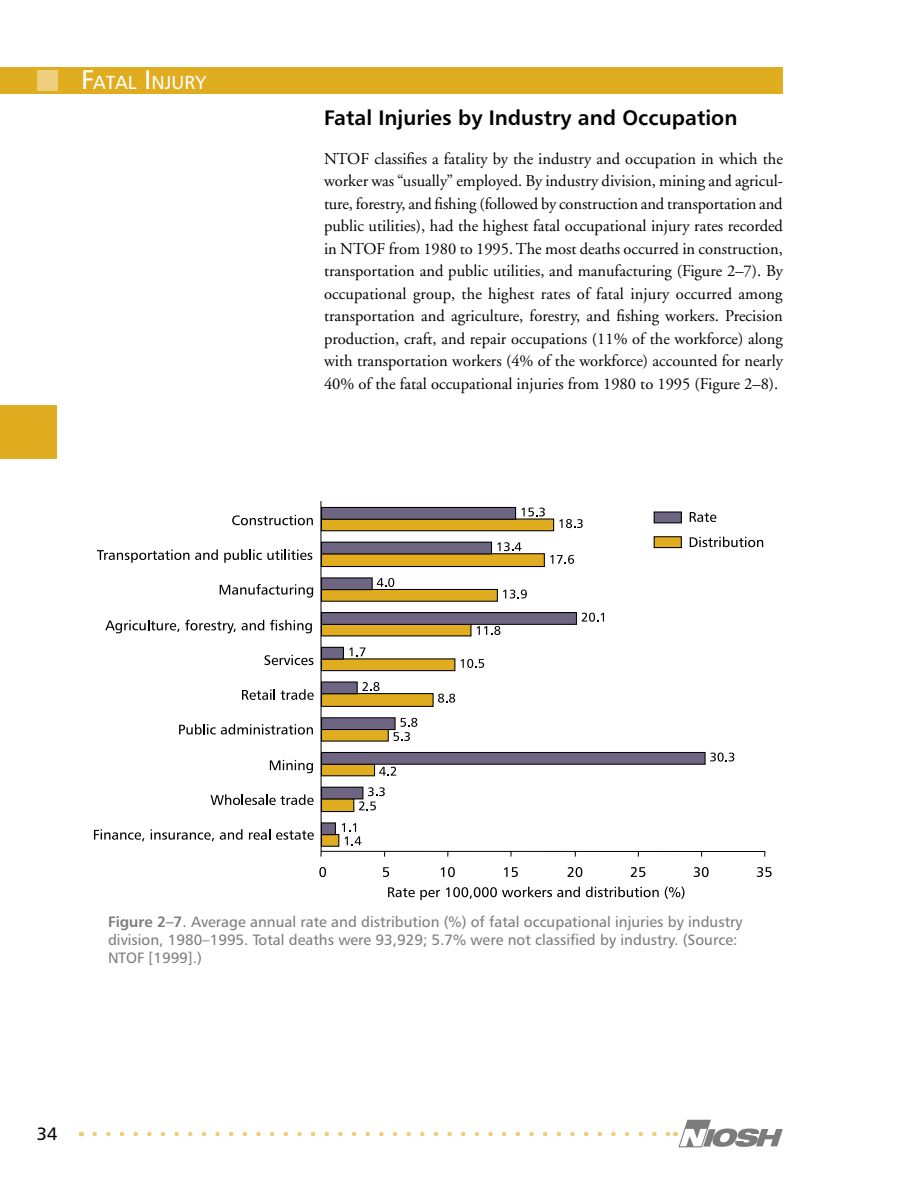
<style>
.page{position:relative;width:918px;height:1188px;background:#fff}
.page>*{position:absolute;margin:0;border:0;box-sizing:border-box;transform-origin:0 0}
.t1{font:21px "Humanist 777 BT Bold B";color:#000}
.t2{font:18.9px "Humanist 777 BT Roman B";color:#fff}
.t3{font:18px "Humanist 777 BT Roman B";color:#000}
.t4{font:16.5px/22.5px "Adobe Garamond";color:#000;text-align:justify}
.t5{font:15px/18px "Humanist 777 BT Roman B";color:#7c7c7c}
.s1{font-size:27px}
.s2{font-family:"Humanist 777 BT Bold B"}
</style>
<div class="page">
<div style="left:0;top:68px;width:783px;height:26px;background:#e0ad20"></div>
<div style="left:37px;top:71px;width:20px;height:20px;background:#edce7c"></div>
<div style="left:0;top:405px;width:57px;height:54px;background:#e0ad20"></div>
<svg style="left:81px;top:1120px;width:702px;height:27px"></svg>
<svg style="left:690px;top:512px;width:26px;height:10px"></svg>
<svg style="left:690px;top:537px;width:73px;height:10px"></svg>
<div style="left:654px;top:512px;width:27px;height:11px;background:#6d6581"></div>
<div style="left:654px;top:511px;width:28px;height:12px;border:1px solid #000"></div>
<div style="left:654px;top:537px;width:27px;height:11px;background:#e0ad20"></div>
<div style="left:654px;top:536px;width:28px;height:12px;border:1px solid #000"></div>
<div style="left:321px;top:835px;width:18px;height:11px;background:#e0ad20"></div>
<div style="left:321px;top:834px;width:18px;height:13px;border:1px solid #000"></div>
<div style="left:321px;top:799px;width:33px;height:13px;background:#e0ad20"></div>
<div style="left:321px;top:798px;width:33px;height:14px;border:1px solid #000"></div>
<div style="left:321px;top:764px;width:54px;height:12px;background:#e0ad20"></div>
<div style="left:321px;top:764px;width:54px;height:12px;border:1px solid #000"></div>
<div style="left:321px;top:729px;width:67px;height:12px;background:#e0ad20"></div>
<div style="left:321px;top:694px;width:112px;height:12px;background:#e0ad20"></div>
<div style="left:321px;top:693px;width:113px;height:14px;border:1px solid #000"></div>
<div style="left:321px;top:659px;width:134px;height:12px;background:#e0ad20"></div>
<div style="left:321px;top:658px;width:134px;height:13px;border:1px solid #000"></div>
<div style="left:321px;top:624px;width:150px;height:12px;background:#e0ad20"></div>
<div style="left:321px;top:589px;width:176px;height:12px;background:#e0ad20"></div>
<div style="left:321px;top:589px;width:177px;height:13px;border:1px solid #000"></div>
<div style="left:321px;top:554px;width:223px;height:13px;background:#e0ad20"></div>
<div style="left:321px;top:553px;width:224px;height:14px;border:1px solid #000"></div>
<div style="left:321px;top:519px;width:233px;height:12px;background:#e0ad20"></div>
<div style="left:321px;top:518px;width:233px;height:13px;border:1px solid #000"></div>
<div style="left:321px;top:823px;width:14px;height:12px;background:#6d6581"></div>
<div style="left:321px;top:822px;width:15px;height:13px;border:1px solid #000"></div>
<div style="left:321px;top:787px;width:42px;height:12px;background:#6d6581"></div>
<div style="left:321px;top:787px;width:42px;height:12px;border:1px solid #000"></div>
<div style="left:321px;top:752px;width:384px;height:12px;background:#6d6581"></div>
<div style="left:321px;top:752px;width:385px;height:13px;border:1px solid #000"></div>
<div style="left:321px;top:718px;width:74px;height:12px;background:#6d6581"></div>
<div style="left:321px;top:717px;width:75px;height:13px;border:1px solid #000"></div>
<div style="left:321px;top:682px;width:36px;height:12px;background:#6d6581"></div>
<div style="left:321px;top:681px;width:37px;height:13px;border:1px solid #000"></div>
<div style="left:321px;top:647px;width:22px;height:12px;background:#6d6581"></div>
<div style="left:321px;top:647px;width:23px;height:13px;border:1px solid #000"></div>
<div style="left:321px;top:613px;width:255px;height:11px;background:#6d6581"></div>
<div style="left:321px;top:612px;width:256px;height:13px;border:1px solid #000"></div>
<div style="left:321px;top:578px;width:51px;height:12px;background:#6d6581"></div>
<div style="left:321px;top:577px;width:52px;height:13px;border:1px solid #000"></div>
<div style="left:321px;top:542px;width:170px;height:12px;background:#6d6581"></div>
<div style="left:321px;top:542px;width:171px;height:12px;border:1px solid #000"></div>
<div style="left:321px;top:507px;width:195px;height:12px;background:#6d6581"></div>
<div style="left:321px;top:507px;width:195px;height:13px;border:1px solid #000"></div>
<hr style="left:321px;top:851px;width:444px;height:1px;background:#000">
<hr style="left:321px;top:501px;width:1px;height:350px;background:#000">
<svg style="left:379px;top:767px;width:17px;height:9px"></svg>
<svg style="left:438px;top:694px;width:17px;height:9px"></svg>
<svg style="left:460px;top:659px;width:24px;height:9px"></svg>
<svg style="left:477px;top:626px;width:23px;height:9px"></svg>
<svg style="left:503px;top:590px;width:24px;height:9px"></svg>
<svg style="left:550px;top:555px;width:24px;height:9px"></svg>
<svg style="left:559px;top:519px;width:24px;height:9px"></svg>
<svg style="left:359px;top:787px;width:26px;height:23px"></svg>
<svg style="left:710px;top:753px;width:24px;height:9px"></svg>
<svg style="left:394px;top:718px;width:23px;height:23px"></svg>
<svg style="left:362px;top:682px;width:17px;height:9px"></svg>
<svg style="left:349px;top:648px;width:16px;height:8px"></svg>
<svg style="left:582px;top:613px;width:22px;height:9px"></svg>
<svg style="left:377px;top:578px;width:17px;height:9px"></svg>
<svg style="left:497px;top:542px;width:24px;height:9px"></svg>
<svg style="left:521px;top:508px;width:24px;height:8px"></svg>
<svg style="left:342px;top:823px;width:19px;height:22px"></svg>
<svg style="left:319px;top:867px;width:7px;height:10px"></svg>
<svg style="left:383px;top:867px;width:6px;height:10px"></svg>
<svg style="left:441px;top:867px;width:14px;height:10px"></svg>
<svg style="left:504px;top:867px;width:14px;height:10px"></svg>
<svg style="left:568px;top:867px;width:14px;height:10px"></svg>
<svg style="left:631px;top:867px;width:14px;height:10px"></svg>
<svg style="left:694px;top:867px;width:15px;height:10px"></svg>
<svg style="left:757px;top:867px;width:15px;height:10px"></svg>
<svg style="left:94px;top:829px;width:50px;height:12px"></svg>
<svg style="left:151px;top:829px;width:63px;height:12px"></svg>
<svg style="left:220px;top:829px;width:22px;height:11px"></svg>
<svg style="left:249px;top:829px;width:21px;height:11px"></svg>
<svg style="left:276px;top:830px;width:38px;height:10px"></svg>
<svg style="left:211px;top:794px;width:103px;height:11px"></svg>
<svg style="left:270px;top:760px;width:43px;height:13px"></svg>
<svg style="left:179px;top:724px;width:134px;height:11px"></svg>
<svg style="left:242px;top:689px;width:33px;height:11px"></svg>
<svg style="left:281px;top:689px;width:33px;height:11px"></svg>
<svg style="left:265px;top:655px;width:48px;height:10px"></svg>
<svg style="left:105px;top:620px;width:131px;height:13px"></svg>
<svg style="left:242px;top:620px;width:22px;height:10px"></svg>
<svg style="left:270px;top:620px;width:42px;height:13px"></svg>
<svg style="left:220px;top:584px;width:93px;height:14px"></svg>
<svg style="left:97px;top:550px;width:92px;height:13px"></svg>
<svg style="left:195px;top:549px;width:23px;height:11px"></svg>
<svg style="left:224px;top:549px;width:88px;height:14px"></svg>
<svg style="left:232px;top:515px;width:81px;height:10px"></svg>
<svg style="left:388px;top:887px;width:52px;height:13px"></svg>
<svg style="left:446px;top:887px;width:134px;height:12px"></svg>
<svg style="left:586px;top:887px;width:73px;height:10px"></svg>
<svg style="left:665px;top:887px;width:19px;height:12px"></svg>
<p class="t2" style="left:81px;top:71px;width:127px"><span class="s1">F</span>ATAL <span class="s1">I</span>NJURY</p>
<p class="t1" style="left:324px;top:104px;width:415px">Fatal Injuries by Industry and Occupation</p>
<p class="t4" style="left:324px;top:148px;width:461px">NTOF classifies a fatality by the industry and occupation in which the worker was “usually” employed. By industry division, mining and agricul&shy;ture, forestry, and fishing (followed by construction and transportation and public utilities), had the highest fatal occupational injury rates recorded in NTOF from 1980 to 1995. The most deaths occurred in construction, transportation and public utilities, and manufacturing (Figure 2–7). By occupational group, the highest rates of fatal injury occurred among transportation and agriculture, forestry, and fishing workers. Precision production, craft, and repair occupations (11% of the workforce) along with transportation workers (4% of the workforce) accounted for nearly 40% of the fatal occupational injuries from 1980 to 1995 (Figure 2–8).</p>
<p class="t5" style="left:108px;top:912px;width:636px"><span class="s2">Figure 2–7</span>. Average annual rate and distribution (%) of fatal occupational injuries by industry division, 1980–1995. Total deaths were 93,929; 5.7% were not classified by industry. (Source:<br>NTOF [1999].)</p>
<p class="t3" style="left:37px;top:1123px;width:22px">34</p>
</div>
